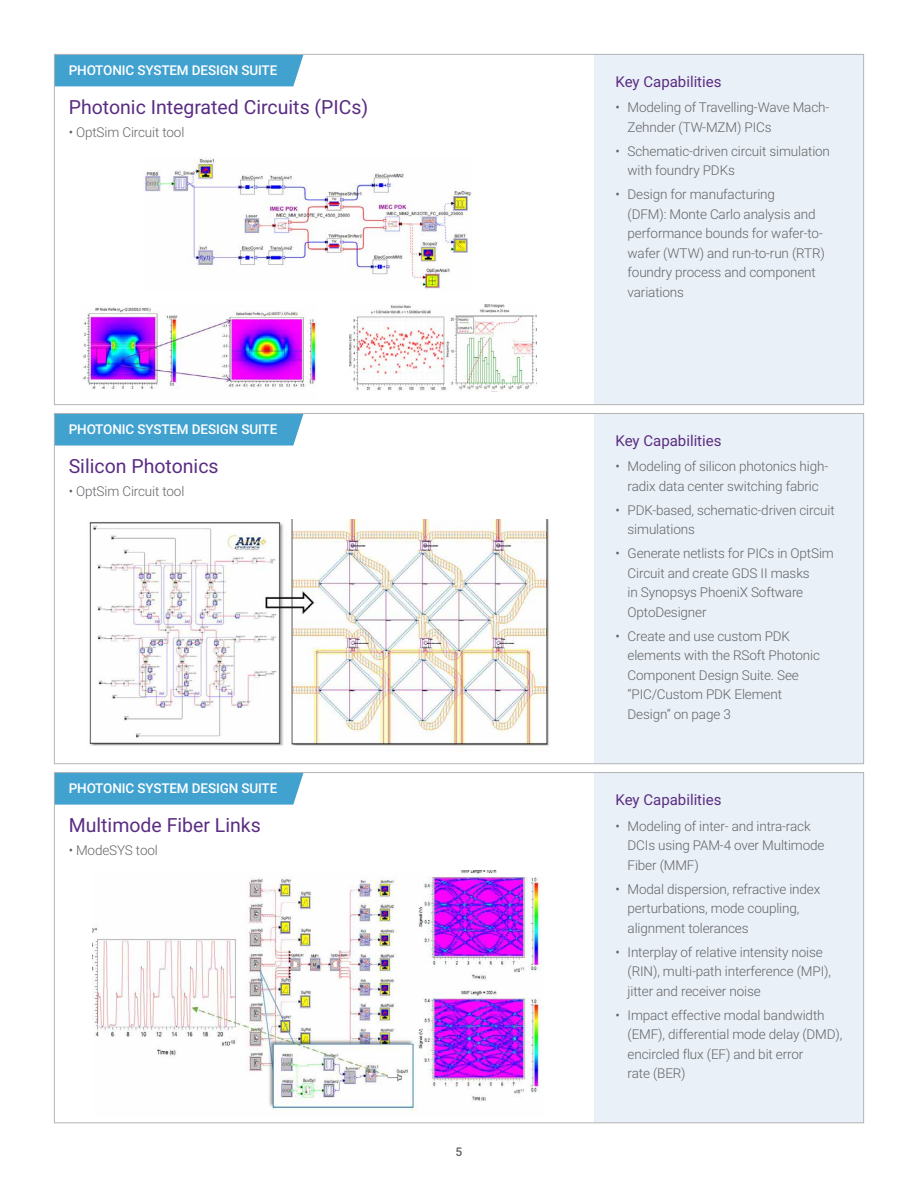
<style>
.page{position:relative;width:918px;height:1188px;background:#fff}
.page>*{position:absolute;margin:0;border:0;box-sizing:border-box;transform-origin:0 0}
.HEADING_1{font:19.5px "Roboto";color:#5a2c82}
.HEADING_2{font:15px "Roboto";color:#5a2c82}
.BODY_COPY{font:300 13.5px/19.5px "Roboto";letter-spacing:-.01em;color:#636466}
.BODY_COPY-2{font:500 13.5px "Roboto";letter-spacing:-.01em;color:#fff}
.t1{font:500 12px "Roboto";color:#636466}
</style>
<div class="page">
<div style="left:594px;top:54px;width:270px;height:351px;background:#eaf0f7"></div>
<img style="left:144px;top:157px;width:328px;height:132px">
<img style="left:82px;top:307px;width:234px;height:82px">
<img style="left:350px;top:304px;width:186px;height:88px">
<div style="left:53px;top:55px;width:250px;height:31px;background:#41a2d0"></div>
<div style="left:594px;top:413px;width:270px;height:351px;background:#eaf0f7"></div>
<img style="left:89px;top:520px;width:462px;height:226px">
<div style="left:53px;top:414px;width:250px;height:32px;background:#41a2d0"></div>
<div style="left:594px;top:772px;width:270px;height:351px;background:#eaf0f7"></div>
<img style="left:92px;top:870px;width:448px;height:241px">
<div style="left:53px;top:773px;width:250px;height:32px;background:#41a2d0"></div>
<p class="BODY_COPY-2" style="left:69px;top:61px;width:210px">PHOTONIC SYSTEM DESIGN SUITE</p>
<p class="HEADING_1" style="left:69px;top:93px;width:301px">Photonic Integrated Circuits (PICs)</p>
<p class="BODY_COPY" style="left:69px;top:122px;width:117px">• OptSim Circuit tool</p>
<p class="BODY_COPY-2" style="left:69px;top:420px;width:210px">PHOTONIC SYSTEM DESIGN SUITE</p>
<p class="HEADING_1" style="left:69px;top:453px;width:151px">Silicon Photonics</p>
<p class="BODY_COPY" style="left:69px;top:481px;width:117px">• OptSim Circuit tool</p>
<p class="BODY_COPY-2" style="left:69px;top:779px;width:210px">PHOTONIC SYSTEM DESIGN SUITE</p>
<p class="HEADING_1" style="left:69px;top:812px;width:194px">Multimode Fiber Links</p>
<p class="BODY_COPY" style="left:69px;top:840px;width:91px">• ModeSYS tool</p>
<p class="t1" style="left:456px;top:1144px;width:8px">5</p>
<p class="HEADING_2" style="left:616px;top:71px;width:107px">Key Capabilities</p>
<p class="BODY_COPY" style="left:628px;top:97px;width:203px;text-indent:-12px">• Modeling of Travelling-Wave Mach-<br>Zehnder (TW-MZM) PICs</p>
<p class="BODY_COPY" style="left:628px;top:141px;width:204px;text-indent:-12px">• Schematic-driven circuit simulation with foundry PDKs</p>
<p class="BODY_COPY" style="left:628px;top:184px;width:199px;text-indent:-12px">• Design for manufacturing<br>(DFM): Monte Carlo analysis and performance bounds for wafer-to&shy;wafer (WTW) and run-to-run (RTR) foundry process and component variations</p>
<p class="HEADING_2" style="left:616px;top:430px;width:107px">Key Capabilities</p>
<p class="BODY_COPY" style="left:616px;top:456px;width:214px;text-align:center">• Modeling of silicon photonics high&shy;radix data center switching fabric</p>
<p class="BODY_COPY" style="left:628px;top:500px;width:209px;text-indent:-12px">• PDK-based, schematic-driven circuit simulations</p>
<p class="BODY_COPY" style="left:628px;top:543px;width:208px;text-indent:-12px">• Generate netlists for PICs in OptSim<br>Circuit and create GDS II masks<br>in Synopsys PhoeniX Software<br>OptoDesigner</p>
<p class="BODY_COPY" style="left:628px;top:626px;width:194px;text-indent:-12px">• Create and use custom PDK elements with the RSoft Photonic<br>Component Design Suite. See “PIC/Custom PDK Element<br>Design” on page 3</p>
<p class="HEADING_2" style="left:616px;top:789px;width:107px">Key Capabilities</p>
<p class="BODY_COPY" style="left:628px;top:816px;width:198px;text-indent:-12px">• Modeling of inter- and intra-rack<br>DCIs using PAM-4 over Multimode<br>Fiber (MMF)</p>
<p class="BODY_COPY" style="left:628px;top:879px;width:194px;text-indent:-12px">• Modal dispersion, refractive index perturbations, mode coupling, alignment tolerances</p>
<p class="BODY_COPY" style="left:628px;top:942px;width:205px;text-indent:-12px">• Interplay of relative intensity noise (RIN), multi-path interference (MPI), jitter and receiver noise</p>
<p class="BODY_COPY" style="left:628px;top:1005px;width:216px;text-indent:-12px">• Impact effective modal bandwidth (EMF), differential mode delay (DMD), encircled flux (EF) and bit error<br>rate (BER)</p>
</div>
